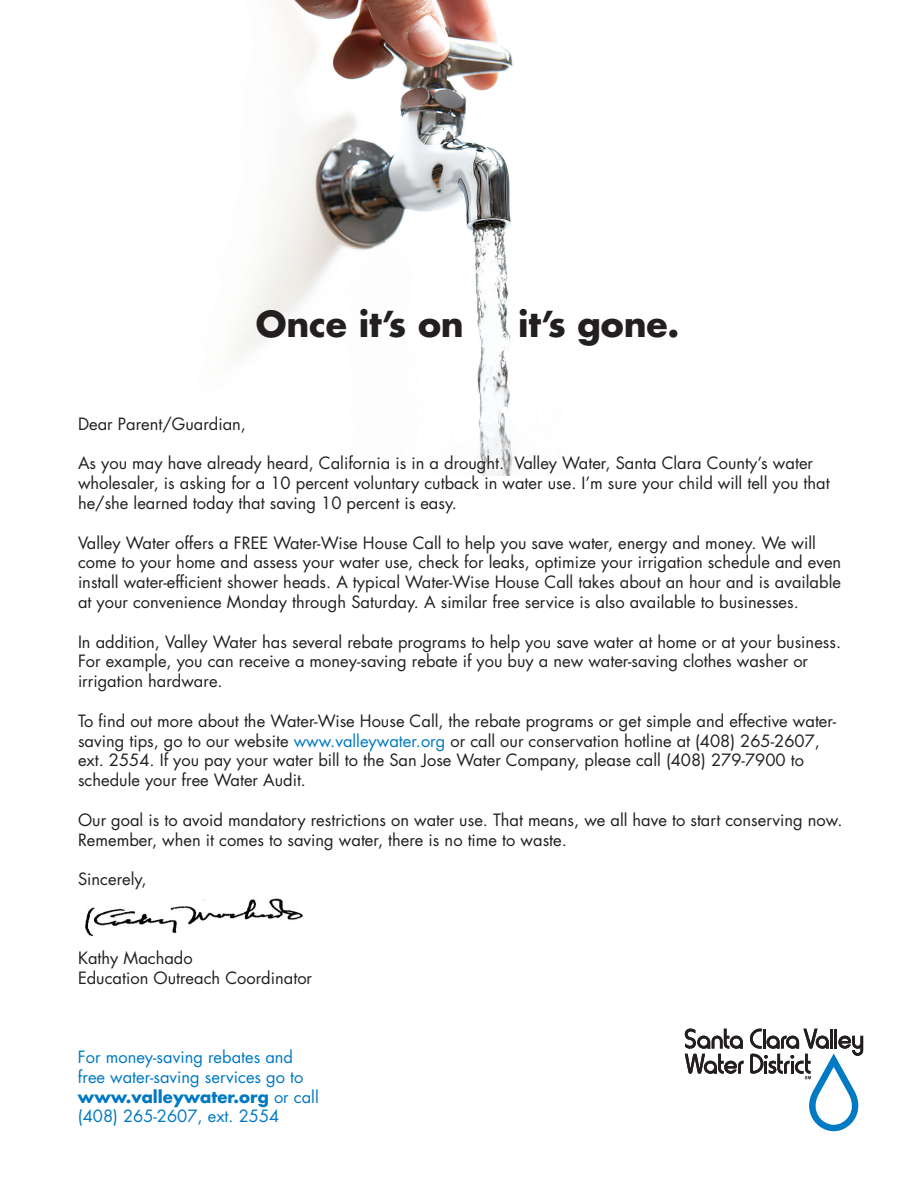
<style>
.page{position:relative;width:918px;height:1188px;background:#fff}
.page>*{position:absolute;margin:0;border:0;box-sizing:border-box;transform-origin:0 0}
.I-Copyright{font:700 34.8px "Futura";letter-spacing:-.005em;color:#231f20}
.E-Body_text{font:16.5px/19.8px "Futura";color:#231f20}
.E-Body_text-2{font:16.5px/19.8px "Futura";color:#0079c2}
.s1{color:#0079c2}
.s2{font-weight:700}
</style>
<div class="page">
<img style="left:85px;top:898px;width:218px;height:38px">
<img style="left:234px;top:0;width:279px;height:476px">
<svg style="left:684px;top:1028px;width:60px;height:46px"></svg>
<svg style="left:750px;top:1029px;width:114px;height:102px"></svg>
<p class="I-Copyright" style="left:256px;top:300px;width:210px">Once it’s on</p>
<p class="I-Copyright" style="left:518px;top:300px;width:163px">it’s gone.</p>
<p class="E-Body_text" style="left:78px;top:414px;width:170px">Dear Parent/Guardian,</p>
<p class="E-Body_text" style="left:78px;top:454px;width:753px">As you may have already heard, California is in a drought. Valley Water, Santa Clara County’s water wholesaler, is asking for a 10 percent voluntary cutback in water use. I’m sure your child will tell you that he/she learned today that saving 10 percent is easy.</p>
<p class="E-Body_text" style="left:78px;top:533px;width:765px">Valley Water offers a FREE Water-Wise House Call to help you save water, energy and money. We will come to your home and assess your water use, check for leaks, optimize your irrigation schedule and even install water-efficient shower heads. A typical Water-Wise House Call takes about an hour and is available at your convenience Monday through Saturday. A similar free service is also available to businesses.</p>
<p class="E-Body_text" style="left:78px;top:632px;width:765px">In addition, Valley Water has several rebate programs to help you save water at home or at your business.<br>For example, you can receive a money-saving rebate if you buy a new water-saving clothes washer or irrigation hardware.</p>
<p class="E-Body_text" style="left:78px;top:711px;width:760px">To find out more about the Water-Wise House Call, the rebate programs or get simple and effective water&shy;saving tips, go to our website <span class="s1">www.valleywater.org</span> or call our conservation hotline at (408) 265-2607, ext. 2554. If you pay your water bill to the San Jose Water Company, please call (408) 279-7900 to schedule your free Water Audit.</p>
<p class="E-Body_text" style="left:78px;top:810px;width:766px">Our goal is to avoid mandatory restrictions on water use. That means, we all have to start conserving now.<br>Remember, when it comes to saving water, there is no time to waste.</p>
<p class="E-Body_text" style="left:78px;top:869px;width:70px">Sincerely,</p>
<p class="E-Body_text" style="left:78px;top:949px;width:116px">Kathy Machado</p>
<p class="E-Body_text" style="left:78px;top:968px;width:236px">Education Outreach Coordinator</p>
<p class="E-Body_text-2" style="left:78px;top:1047px;width:242px">For money-saving rebates and free water-saving services go to <span class="s2">www.valleywater.org</span> or call (408) 265-2607, ext. 2554</p>
</div>
